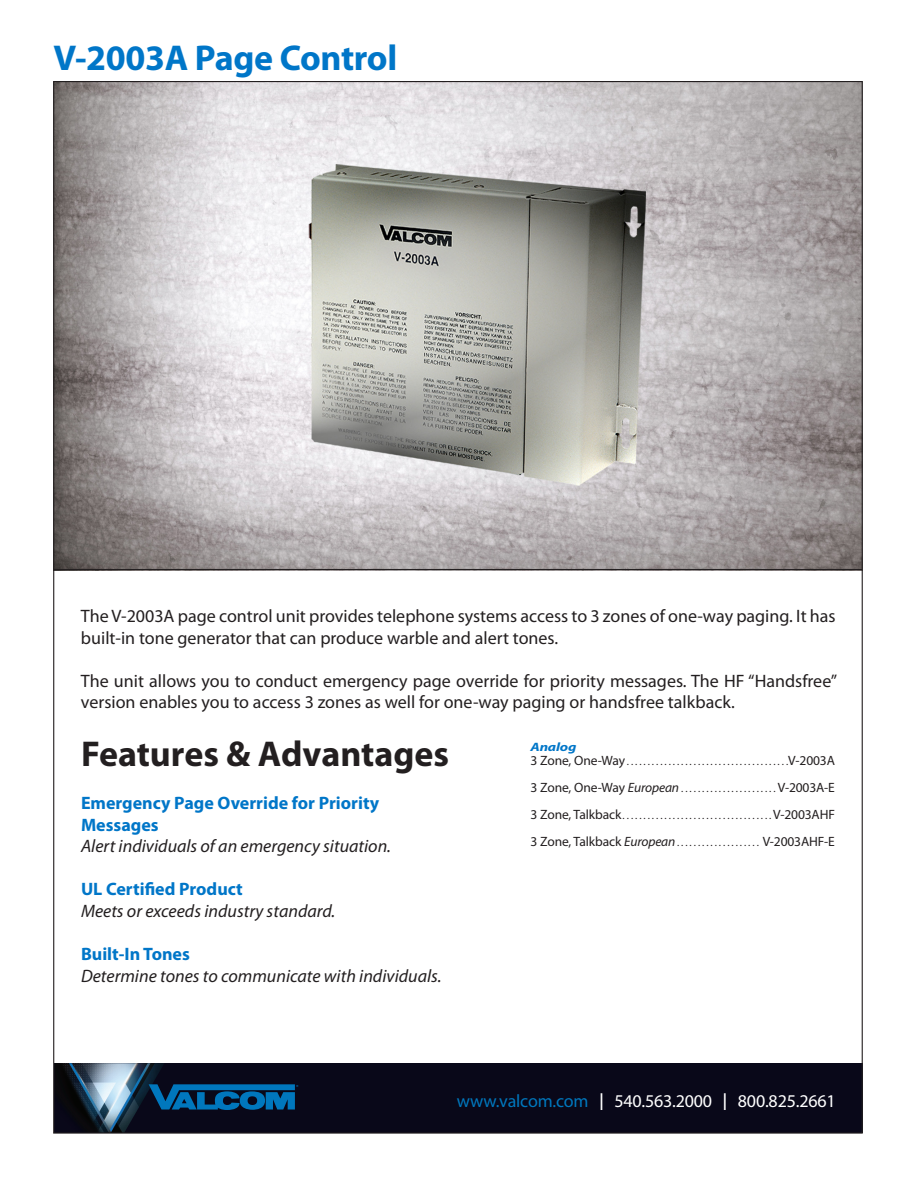
<style>
.page{position:relative;width:918px;height:1188px;background:#fff}
.page>*{position:absolute;margin:0;border:0;box-sizing:border-box;transform-origin:0 0}
.t1{font:700 36px "Myriad Pro";color:#231f20}
.t2{font:700 36px "Myriad Pro";letter-spacing:-.01em;color:#0076c8}
.t3{font:18px/21.6px "Myriad Pro";color:#231f20}
.t4{font:italic 18px "Myriad Pro";color:#231f20}
.t5{font:700 18px/21.6px "Myriad Pro";color:#0076c8}
.t6{font:18px "Myriad Pro";letter-spacing:-.01em;color:#fff}
.t7{font:13.5px "Myriad Pro";letter-spacing:-.01em;color:#231f20}
.t8{font:italic 700 12.15px "Myriad Pro";letter-spacing:-.01em;color:#0076c8;scale:1.23 1}
.t9{font:10.5px "Myriad Pro";color:#231f20}
.t10{font:6px "Myriad Pro";color:#0077bd}
.s1{font-size:13.5px}
.s2{font-style:italic;font-size:13.5px}
.s3{font-style:italic}
.s4{font-size:10.5px}
.s5{color:#0077bd}
.s6{font-size:24.9px}
</style>
<div class="page">
<div style="left:54px;top:1063px;width:809px;height:70px;background:#090819"></div>
<img style="left:55px;top:1063px;width:109px;height:69px">
<svg style="left:149px;top:1084px;width:146px;height:26px"></svg>
<img style="left:55px;top:83px;width:806px;height:488px">
<hr style="left:54px;top:569px;width:808px;height:1px;background:#231f20">
<p class="t2" style="left:53px;top:35px;width:345px">V-2003A Page Control</p>
<p class="t3" style="left:81px;top:605px;width:756px">The V-2003A page control unit provides telephone systems access to 3 zones of one-way paging. It has built-in tone generator that can produce warble and alert tones.</p>
<p class="t3" style="left:81px;top:670px;width:758px">The unit allows you to conduct emergency page override for priority messages. The HF “Handsfree” version enables you to access 3 zones as well for one-way paging or handsfree talkback.</p>
<p class="t1" style="left:81px;top:730px;width:370px">Features &amp; Advantages</p>
<p class="t5" style="left:81px;top:791px;width:300px">Emergency Page Override for Priority<br>Messages</p>
<p class="t4" style="left:81px;top:835px;width:312px">Alert individuals of an emergency situation.</p>
<p class="t5" style="left:81px;top:878px;width:163px">UL Certified Product</p>
<p class="t4" style="left:81px;top:900px;width:256px">Meets or exceeds industry standard.</p>
<p class="t5" style="left:81px;top:943px;width:110px">Built-In Tones</p>
<p class="t4" style="left:81px;top:965px;width:362px">Determine tones to communicate with individuals.</p>
<p class="t8" style="left:530px;top:739px;width:39px">Analog</p>
<p class="t9" style="left:530px;top:755px;width:306px"><span class="s1">3 Zone, One-Way</span> . . . . . . . . . . . . . . . . . . . . . . . . . . . . . . . . . . . . . . .<span class="s1">V-2003A</span></p>
<p class="t9" style="left:530px;top:782px;width:152px"><span class="s1">3 Zone, One-Way</span> <span class="s2">European</span>........................</p>
<p class="t7" style="left:778px;top:779px;width:59px">V-2003A-E</p>
<p class="t9" style="left:530px;top:809px;width:306px"><span class="s1">3 Zone, Talkback</span>. . . . . . . . . . . . . . . . . . . . . . . . . . . . . . . . . . . . <span class="s1">V-2003AHF</span></p>
<p class="t7" style="left:530px;top:833px;width:306px">3 Zone, Talkback <span class="s3">European</span> <span class="s4">. . . . . . . . . . . . . . . . . . . .</span> V-2003AHF-E</p>
<p class="t10" style="left:296px;top:1083px;width:4px">®</p>
<p class="t6" style="left:457px;top:1090px;width:380px"><span class="s5">www.valcom.com</span> <span class="s6">I</span> 540.563.2000 <span class="s6">I</span> 800.825.2661</p>
</div>
